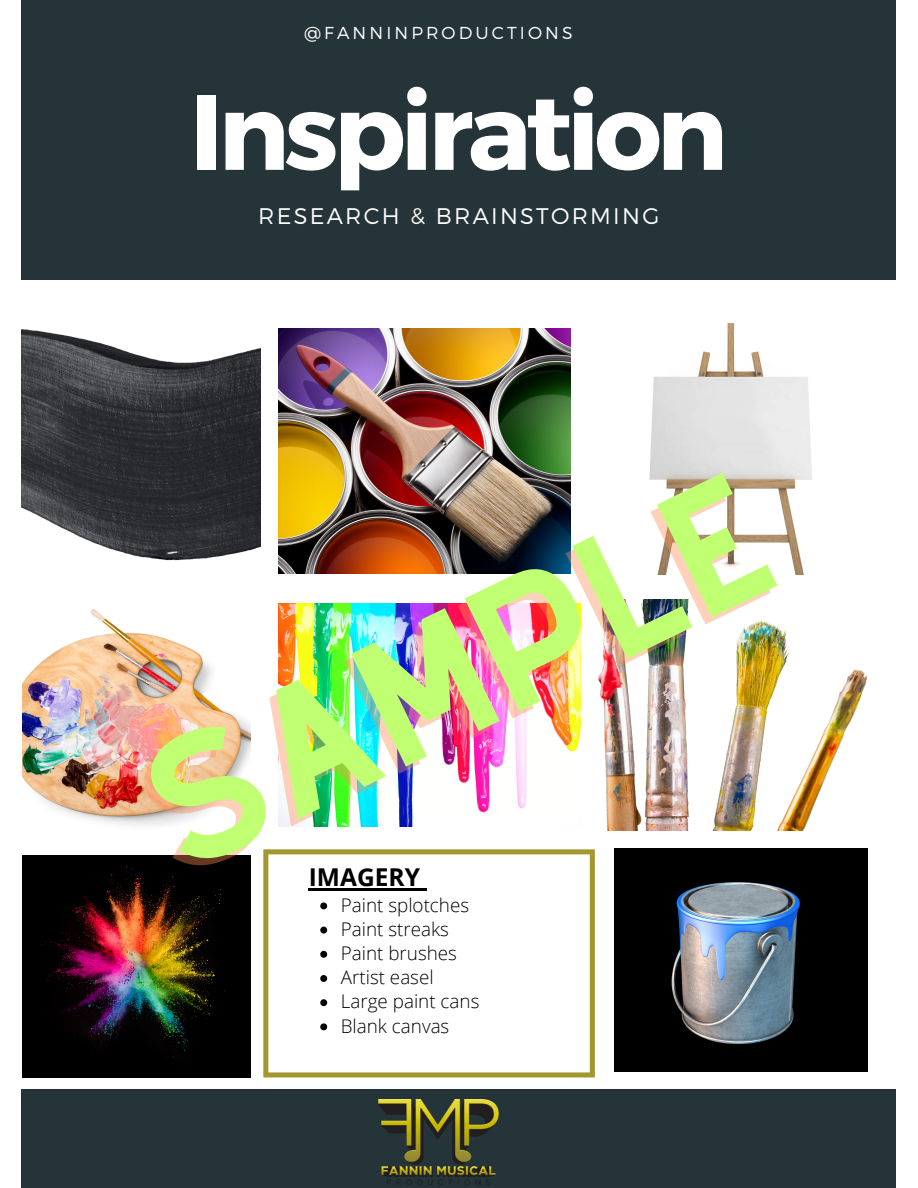
<style>
.page{position:relative;width:918px;height:1188px;background:#fff}
.page>*{position:absolute;margin:0;border:0;box-sizing:border-box;transform-origin:0 0}
.t1{font:156.6px "Alyssum Sans";color:#c1ff72}
.t2{font:700 105.9px "Montserrat";letter-spacing:-.05em;color:#fff}
.t3{font:700 24.6px "Open Sans";color:#010101}
.t4{font:300 22.5px "Montserrat";letter-spacing:.1em;color:#fff}
.t5{font:300 18.9px "Open Sans";color:#010101}
.t6{font:300 17.25px "Montserrat";letter-spacing:.18em;color:#fff}
</style>
<div class="page">
<div style="left:22px;top:0;width:874px;height:280px;background:#253439"></div>
<div style="left:22px;top:1089px;width:874px;height:99px;background:#253439"></div>
<img style="left:278px;top:329px;width:293px;height:245px">
<img style="left:649px;top:324px;width:163px;height:251px">
<img style="left:379px;top:1100px;width:119px;height:84px">
<img style="left:278px;top:604px;width:303px;height:223px">
<img style="left:598px;top:599px;width:269px;height:231px">
<img style="left:22px;top:329px;width:238px;height:232px">
<img style="left:614px;top:848px;width:254px;height:223px">
<img style="left:23px;top:856px;width:227px;height:222px">
<svg style="left:263px;top:849px;width:332px;height:228px"></svg>
<img style="left:23px;top:609px;width:227px;height:217px">
<hr style="left:309px;top:889px;width:111px;height:2px;background:#010101">
<svg style="left:420px;top:889px;width:7px;height:2px"></svg>
<svg style="left:320px;top:902px;width:7px;height:7px"></svg>
<svg style="left:320px;top:927px;width:7px;height:7px"></svg>
<svg style="left:320px;top:951px;width:7px;height:7px"></svg>
<svg style="left:320px;top:975px;width:7px;height:7px"></svg>
<svg style="left:320px;top:999px;width:7px;height:7px"></svg>
<svg style="left:320px;top:1023px;width:7px;height:7px"></svg>
<p class="t6" style="left:304px;top:22px;width:270px">@FANNINPRODUCTIONS</p>
<p class="t2" style="left:190px;top:63px;width:539px">Inspiration</p>
<p class="t4" style="left:258px;top:202px;width:403px">RESEARCH &amp; BRAINSTORMING</p>
<p class="t1" style="left:111px;top:736px;width:677px;rotate:-26deg">SAMPLE</p>
<p class="t3" style="left:309px;top:860px;width:113px">IMAGERY</p>
<p class="t5" style="left:341px;top:892px;width:130px">Paint splotches</p>
<p class="t5" style="left:341px;top:916px;width:110px">Paint streaks</p>
<p class="t5" style="left:341px;top:940px;width:118px">Paint brushes</p>
<p class="t5" style="left:341px;top:964px;width:94px">Artist easel</p>
<p class="t5" style="left:341px;top:988px;width:140px">Large paint cans</p>
<p class="t5" style="left:341px;top:1012px;width:110px">Blank canvas</p>
</div>
